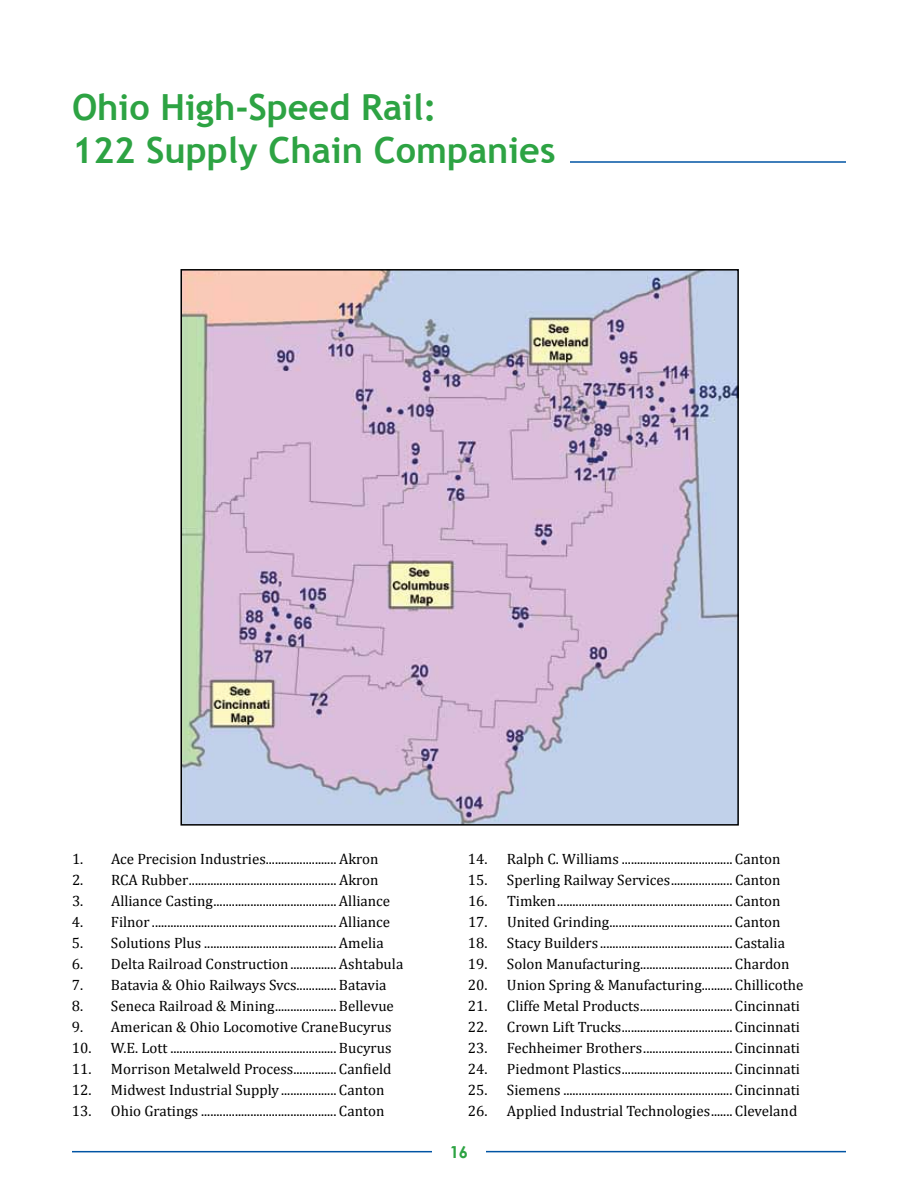
<style>
.page{position:relative;width:918px;height:1188px;background:#fff}
.page>*{position:absolute;margin:0;border:0;box-sizing:border-box;transform-origin:0 0}
.t1{font:700 36px/43.2px "Trebuchet MS";color:#2da343}
.t2{font:700 16.5px "Century Gothic";color:#2da343}
.t3{font:15px "Cambria";color:#000}
</style>
<div class="page">
<hr style="left:72px;top:1151px;width:360px;height:1px;background:#0054a4">
<hr style="left:486px;top:1151px;width:360px;height:1px;background:#0054a4">
<hr style="left:72px;top:161px;width:774px;height:2px;background:#0054a4">
<div style="left:72px;top:73px;width:497px;height:90px;background:#fff"></div>
<img style="left:183px;top:272px;width:553px;height:551px">
<div style="left:180px;top:269px;width:559px;height:557px;border:2px solid #000"></div>
<h1 class="t1" style="left:72px;top:86px;width:485px">Ohio High-Speed Rail:<br>122 Supply Chain Companies</h1>
<p class="t3" style="left:72px;top:850px;width:308px">1. Ace Precision Industries....................... Akron</p>
<p class="t3" style="left:72px;top:871px;width:308px">2. RCA Rubber................................................ Akron</p>
<p class="t3" style="left:72px;top:892px;width:320px">3. Alliance Casting........................................ Alliance</p>
<p class="t3" style="left:72px;top:913px;width:320px">4. Filnor ............................................................ Alliance</p>
<p class="t3" style="left:72px;top:934px;width:313px">5. Solutions Plus ........................................... Amelia</p>
<p class="t3" style="left:72px;top:955px;width:333px">6. Delta Railroad Construction............... Ashtabula</p>
<p class="t3" style="left:72px;top:976px;width:316px">7. Batavia &amp; Ohio Railways Svcs............. Batavia</p>
<p class="t3" style="left:72px;top:997px;width:323px">8. Seneca Railroad &amp; Mining.................... Bellevue</p>
<p class="t3" style="left:72px;top:1018px;width:321px">9. American &amp; Ohio Locomotive CraneBucyrus</p>
<p class="t3" style="left:72px;top:1039px;width:321px">10. W.E. Lott ...................................................... Bucyrus</p>
<p class="t3" style="left:72px;top:1060px;width:321px">11. Morrison Metalweld Process.............. Canfield</p>
<p class="t3" style="left:72px;top:1081px;width:314px">12. Midwest Industrial Supply .................. Canton</p>
<p class="t3" style="left:72px;top:1102px;width:314px">13. Ohio Gratings ............................................ Canton</p>
<p class="t3" style="left:468px;top:850px;width:314px">14. Ralph C. Williams .................................... Canton</p>
<p class="t3" style="left:468px;top:871px;width:314px">15. Sperling Railway Services.................... Canton</p>
<p class="t3" style="left:468px;top:892px;width:314px">16. Timken......................................................... Canton</p>
<p class="t3" style="left:468px;top:913px;width:314px">17. United Grinding........................................ Canton</p>
<p class="t3" style="left:468px;top:934px;width:319px">18. Stacy Builders ........................................... Castalia</p>
<p class="t3" style="left:468px;top:955px;width:323px">19. Solon Manufacturing.............................. Chardon</p>
<p class="t3" style="left:468px;top:976px;width:337px">20. Union Spring &amp; Manufacturing.......... Chillicothe</p>
<p class="t3" style="left:468px;top:997px;width:334px">21. Cliffe Metal Products.............................. Cincinnati</p>
<p class="t3" style="left:468px;top:1018px;width:334px">22. Crown Lift Trucks.................................... Cincinnati</p>
<p class="t3" style="left:468px;top:1039px;width:334px">23. Fechheimer Brothers............................. Cincinnati</p>
<p class="t3" style="left:468px;top:1060px;width:334px">24. Piedmont Plastics.................................... Cincinnati</p>
<p class="t3" style="left:468px;top:1081px;width:334px">25. Siemens ....................................................... Cincinnati</p>
<p class="t3" style="left:468px;top:1102px;width:331px">26. Applied Industrial Technologies....... Cleveland</p>
<p class="t2" style="left:450px;top:1139px;width:20px">16</p>
</div>
